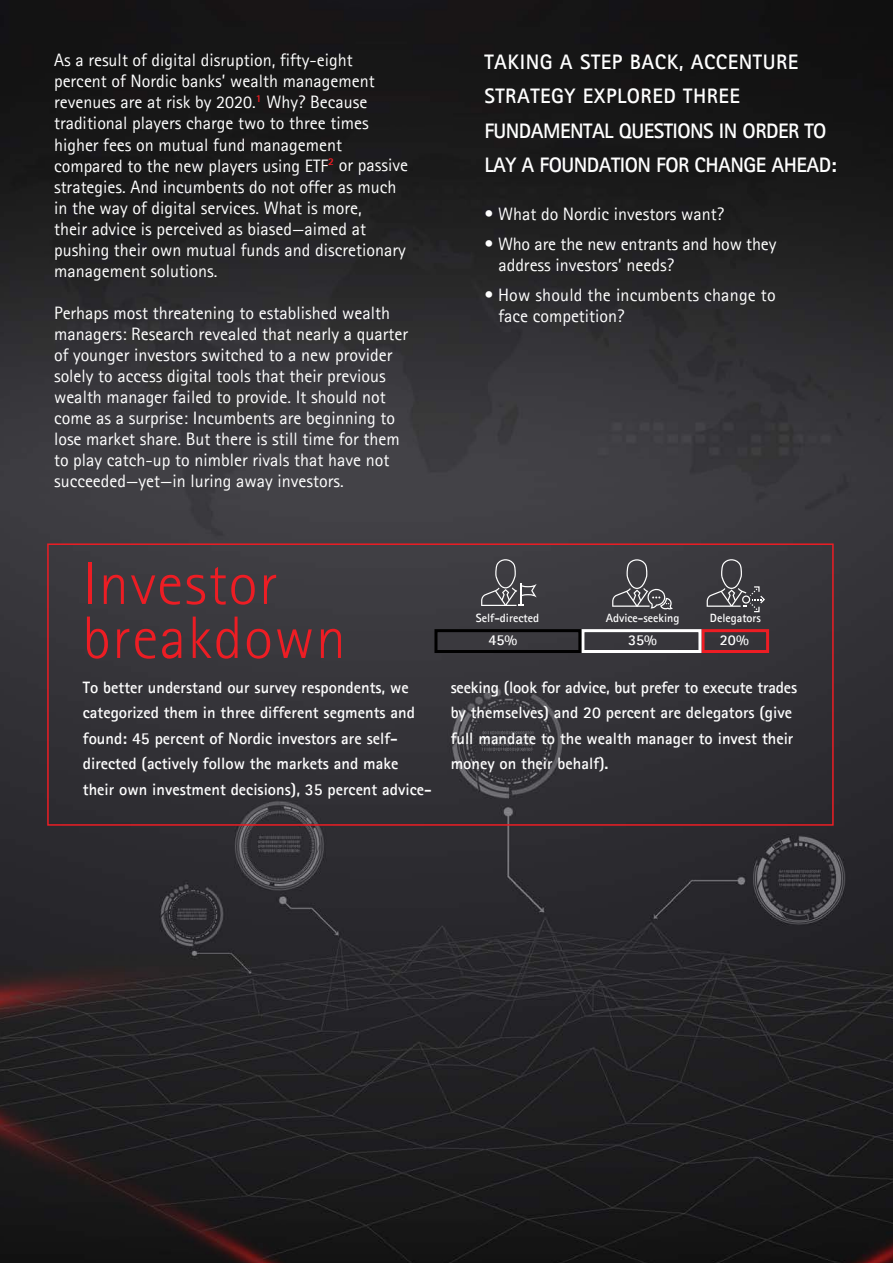
<style>
.page{position:relative;width:893px;height:1263px;background:#fff}
.page>*{position:absolute;margin:0;border:0;box-sizing:border-box;transform-origin:0 0}
.t1{font:300 60px/54px "Agfa Rotis Sans Serif";letter-spacing:.025em;color:#ed1d24}
.t2{font:700 21px/34.5px "Agfa Rotis Sans Serif";letter-spacing:-.025em;color:#fff}
.t3{font:18px/21px "Agfa Rotis Sans Serif";color:#fff}
.t4{font:700 16.5px/25.5px "Agfa Rotis Sans Serif";color:#fff}
.t5{font:700 15px "Agfa Rotis Sans Serif";color:#fff}
.t6{font:700 12px "Agfa Rotis Sans Serif";color:#fff}
</style>
<div class="page">
<img style="left:0;top:0;width:893px;height:1263px">
<div style="left:47px;top:543px;width:787px;height:283px;border:2px solid #ed1d24"></div>
<div style="left:701px;top:629px;width:68px;height:24px;border:3px solid #ed1d24"></div>
<div style="left:581px;top:629px;width:120px;height:24px;border:3px solid #fff"></div>
<div style="left:434px;top:629px;width:147px;height:24px;border:3px solid #000"></div>
<svg style="left:481px;top:559px;width:56px;height:47px;background:#565559"></svg>
<svg style="left:612px;top:559px;width:61px;height:51px;background:#525155"></svg>
<svg style="left:707px;top:559px;width:58px;height:53px;background:#4e4d51"></svg>
<p class="t3" style="left:54px;top:50px;width:355px">As a result of digital disruption, fifty-eight percent of Nordic banks’ wealth management revenues are at risk by 2020.<sup>1</sup> Why? Because traditional players charge two to three times higher fees on mutual fund management compared to the new players using ETF<sup>2</sup> or passive strategies. And incumbents do not offer as much in the way of digital services. What is more,<br>their advice is perceived as biased—aimed at pushing their own mutual funds and discretionary management solutions.</p>
<p class="t3" style="left:54px;top:302px;width:356px">Perhaps most threatening to established wealth managers: Research revealed that nearly a quarter of younger investors switched to a new provider solely to access digital tools that their previous wealth manager failed to provide. It should not come as a surprise: Incumbents are beginning to lose market share. But there is still time for them to play catch-up to nimbler rivals that have not succeeded—yet—in luring away investors.</p>
<p class="t2" style="left:484px;top:44px;width:354px">TAKING A STEP BACK, ACCENTURE<br>STRATEGY EXPLORED THREE<br>FUNDAMENTAL QUESTIONS IN ORDER TO<br>LAY A FOUNDATION FOR CHANGE AHEAD:</p>
<p class="t3" style="left:484px;top:203px;width:241px">• What do Nordic investors want?</p>
<p class="t3" style="left:498px;top:233px;width:280px;text-indent:-14px">• Who are the new entrants and how they address investors’ needs?</p>
<p class="t3" style="left:498px;top:284px;width:279px;text-indent:-14px">• How should the incumbents change to face competition?</p>
<h1 class="t1" style="left:83px;top:556px;width:265px">Investor breakdown</h1>
<p class="t4" style="left:83px;top:674px;width:350px">To better understand our survey respondents, we categorized them in three different segments and found: 45 percent of Nordic investors are self&shy;directed (actively follow the markets and make their own investment decisions), 35 percent advice-</p>
<p class="t4" style="left:451px;top:674px;width:348px">seeking (look for advice, but prefer to execute trades by themselves) and 20 percent are delegators (give full mandate to the wealth manager to invest their money on their behalf).</p>
<p class="t6" style="left:476px;top:610px;width:65px">Self-directed</p>
<p class="t6" style="left:606px;top:610px;width:75px">Advice-seeking</p>
<p class="t6" style="left:710px;top:611px;width:53px">Delegators</p>
<p class="t5" style="left:488px;top:631px;width:30px">45%</p>
<p class="t5" style="left:628px;top:631px;width:30px">35%</p>
<p class="t5" style="left:720px;top:631px;width:30px">20%</p>
</div>
